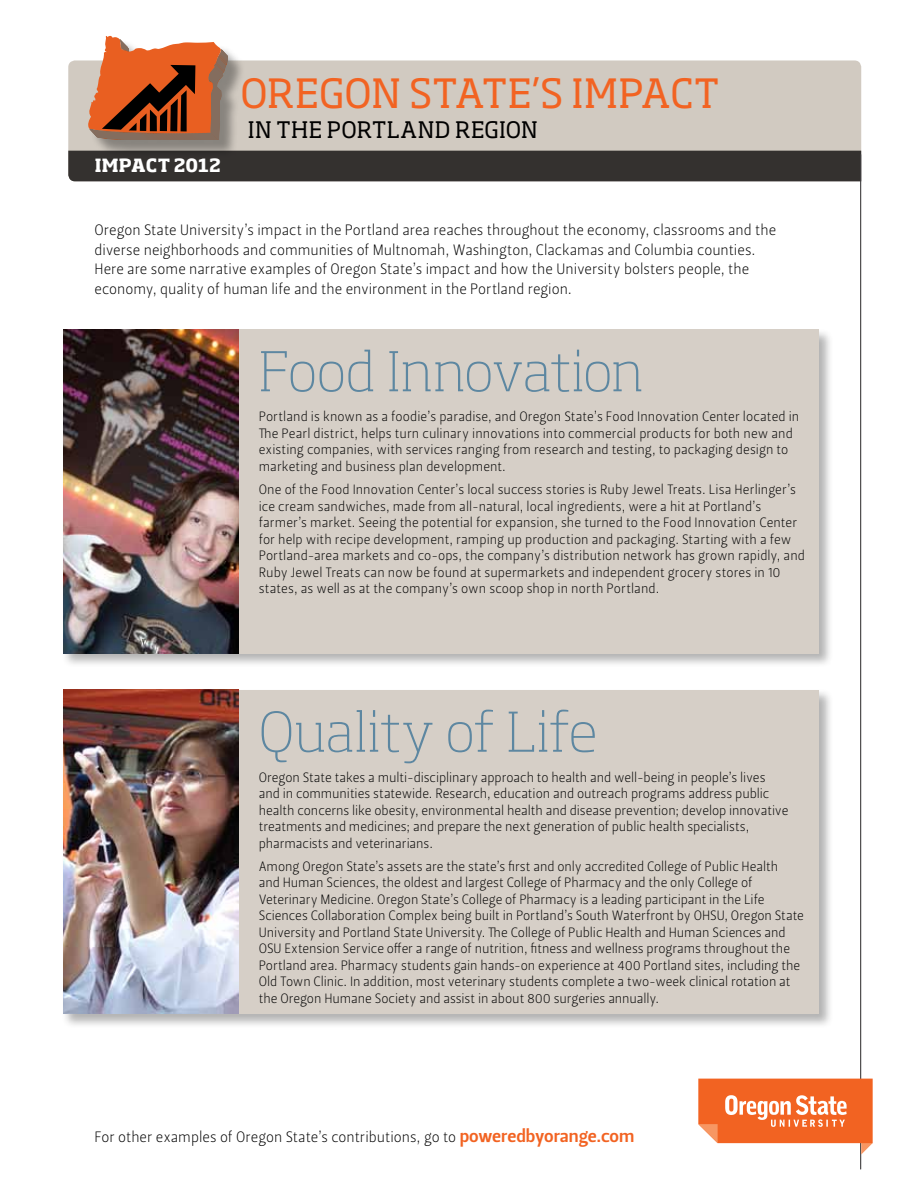
<style>
.page{position:relative;width:918px;height:1188px;background:#fff}
.page>*{position:absolute;margin:0;border:0;box-sizing:border-box;transform-origin:0 0}
.t1{font:200 54px "Soho Std";letter-spacing:-.01em;color:#5d87a1}
.t2{font:39.75px "Soho Std";color:#f26322}
.t3{font:22.5px "Soho Std";letter-spacing:.02em;color:#000}
.t4{font:700 18px "Soho Std";color:#fff}
.t5{font:15px/19.5px "Leitura Sans Grot 1";color:#000}
.t6{font:13.5px/16.5px "Leitura Sans Grot 1";color:#000}
.s1{font-family:"Leitura Sans Grot 3";font-size:18px;color:#f26322}
</style>
<div class="page">
<div style="left:68px;top:60px;width:793px;height:91px;background:#d1cac1"></div>
<div style="left:91px;top:39px;width:154px;height:120px;background:#000;opacity:.35"></div>
<svg style="left:88px;top:36px;width:139px;height:104px;background:#b26542"></svg>
<div style="left:68px;top:151px;width:793px;height:30px;background:#34312f"></div>
<hr style="left:860px;top:155px;width:1px;height:1014px;background:#403e3f">
<svg style="left:698px;top:1079px;width:175px;height:76px"></svg>
<div style="left:62px;top:688px;width:772px;height:341px;background:#000;opacity:.3"></div>
<div style="left:63px;top:690px;width:756px;height:324px;background:#d6cfc7"></div>
<img style="left:63px;top:690px;width:175px;height:324px">
<div style="left:62px;top:328px;width:772px;height:341px;background:#000;opacity:.3"></div>
<div style="left:63px;top:329px;width:756px;height:324px;background:#d6cfc7"></div>
<img style="left:63px;top:329px;width:175px;height:324px">
<h3 class="t4" style="left:95px;top:154px;width:127px">IMPACT 2012</h3>
<h2 class="t2" style="left:240px;top:69px;width:481px">OREGON STATE’S IMPACT</h2>
<h3 class="t3" style="left:248px;top:116px;width:291px">IN THE PORTLAND REGION</h3>
<p class="t5" style="left:94px;top:221px;width:683px">Oregon State University’s impact in the Portland area reaches throughout the economy, classrooms and the diverse neighborhoods and communities of Multnomah, Washington, Clackamas and Columbia counties.<br>Here are some narrative examples of Oregon State’s impact and how the University bolsters people, the economy, quality of human life and the environment in the Portland region.</p>
<h1 class="t1" style="left:259px;top:338px;width:386px">Food Innovation</h1>
<p class="t6" style="left:259px;top:409px;width:542px">Portland is known as a foodie’s paradise, and Oregon State’s Food Innovation Center located in The Pearl district, helps turn culinary innovations into commercial products for both new and existing companies, with services ranging from research and testing, to packaging design to marketing and business plan development.</p>
<p class="t6" style="left:259px;top:481px;width:548px">One of the Food Innovation Center’s local success stories is Ruby Jewel Treats. Lisa Herlinger’s ice cream sandwiches, made from all-natural, local ingredients, were a hit at Portland’s farmer’s market. Seeing the potential for expansion, she turned to the Food Innovation Center for help with recipe development, ramping up production and packaging. Starting with a few Portland-area markets and co-ops, the company’s distribution network has grown rapidly, and Ruby Jewel Treats can now be found at supermarkets and independent grocery stores in 10 states, as well as at the company’s own scoop shop in north Portland.</p>
<h1 class="t1" style="left:259px;top:698px;width:340px">Quality of Life</h1>
<p class="t6" style="left:259px;top:769px;width:531px">Oregon State takes a multi-disciplinary approach to health and well-being in people’s lives and in communities statewide. Research, education and outreach programs address public health concerns like obesity, environmental health and disease prevention; develop innovative treatments and medicines; and prepare the next generation of public health specialists, pharmacists and veterinarians.</p>
<p class="t6" style="left:259px;top:858px;width:547px">Among Oregon State’s assets are the state’s first and only accredited College of Public Health<br>and Human Sciences, the oldest and largest College of Pharmacy and the only College of Veterinary Medicine. Oregon State’s College of Pharmacy is a leading participant in the Life Sciences Collaboration Complex being built in Portland’s South Waterfront by OHSU, Oregon State University and Portland State University. The College of Public Health and Human Sciences and OSU Extension Service offer a range of nutrition, fitness and wellness programs throughout the Portland area. Pharmacy students gain hands-on experience at 400 Portland sites, including the Old Town Clinic. In addition, most veterinary students complete a two-week clinical rotation at the Oregon Humane Society and assist in about 800 surgeries annually.</p>
<p class="t5" style="left:94px;top:1128px;width:541px">For other examples of Oregon State’s contributions, go to <span class="s1">poweredbyorange.com</span></p>
</div>
